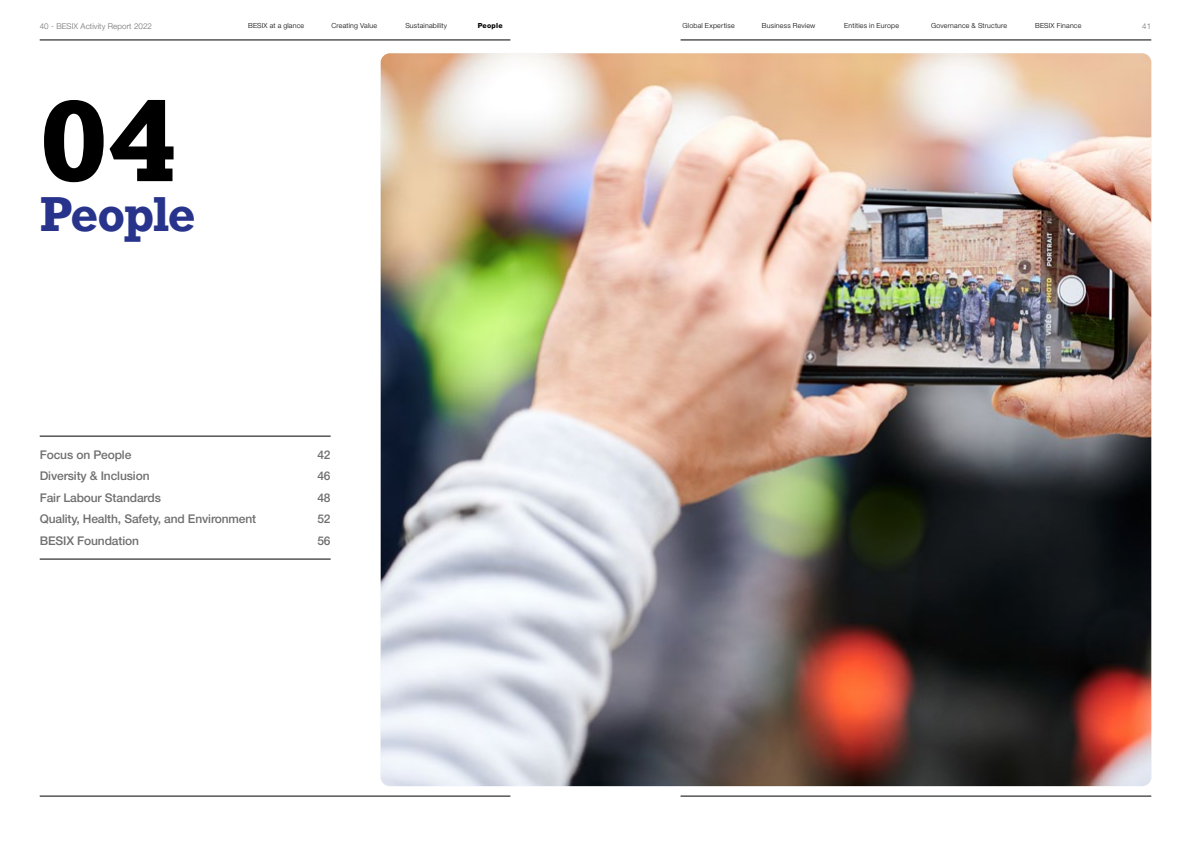
<style>
.page{position:relative;width:1191px;height:842px;background:#fff}
.page>*{position:absolute;margin:0;border:0;box-sizing:border-box;transform-origin:0 0}
.t1{font:700 108.4px "Rockwell";color:#000}
.t2{font:700 46.1px "Rockwell";letter-spacing:-.03em;color:#28348b}
.t3{font:500 12px "Helvetica Neue LT Std";letter-spacing:-.01em;color:#706f6f}
.t4{font:300 8px "Helvetica Neue LT Std";letter-spacing:.01em;color:#706f6f}
.t5{font:300 7px "Helvetica Neue LT Std";letter-spacing:.03em;color:#000}
.t6{font:800 7px "Helvetica Neue LT Std";letter-spacing:.03em;color:#000}
</style>
<div class="page">
<hr style="left:40px;top:40px;width:470px;height:1px;background:#000">
<hr style="left:680px;top:40px;width:471px;height:1px;background:#000">
<hr style="left:40px;top:796px;width:470px;height:1px;background:#000">
<hr style="left:680px;top:796px;width:471px;height:1px;background:#000">
<img style="left:381px;top:53px;width:770px;height:733px">
<hr style="left:40px;top:436px;width:291px;height:1px;background:#000">
<hr style="left:40px;top:559px;width:291px;height:1px;background:#000">
<p class="t4" style="left:40px;top:21px;width:114px">40 - BESIX Activity Report 2022</p>
<p class="t5" style="left:248px;top:21px;width:58px">BESIX at a glance</p>
<p class="t5" style="left:331px;top:21px;width:47px">Creating Value</p>
<p class="t5" style="left:405px;top:21px;width:43px">Sustainability</p>
<p class="t6" style="left:478px;top:21px;width:26px">People</p>
<p class="t5" style="left:682px;top:21px;width:54px">Global Expertise</p>
<p class="t5" style="left:762px;top:21px;width:55px">Business Review</p>
<p class="t5" style="left:844px;top:21px;width:56px">Entities in Europe</p>
<p class="t5" style="left:931px;top:21px;width:78px">Governance &amp; Structure</p>
<p class="t5" style="left:1035px;top:21px;width:48px">BESIX Finance</p>
<p class="t4" style="left:1142px;top:21px;width:10px">41</p>
<h1 class="t1" style="left:40px;top:72px;width:138px">04</h1>
<h2 class="t2" style="left:40px;top:184px;width:157px">People</h2>
<h3 class="t3" style="left:40px;top:447px;width:93px">Focus on People</h3>
<h3 class="t3" style="left:317px;top:447px;width:15px">42</h3>
<h3 class="t3" style="left:40px;top:469px;width:111px">Diversity &amp; Inclusion</h3>
<h3 class="t3" style="left:317px;top:469px;width:15px">46</h3>
<h3 class="t3" style="left:40px;top:490px;width:123px">Fair Labour Standards</h3>
<h3 class="t3" style="left:317px;top:490px;width:15px">48</h3>
<h3 class="t3" style="left:40px;top:512px;width:218px">Quality, Health, Safety, and Environment</h3>
<h3 class="t3" style="left:317px;top:512px;width:15px">52</h3>
<h3 class="t3" style="left:40px;top:533px;width:101px">BESIX Foundation</h3>
<h3 class="t3" style="left:317px;top:533px;width:15px">56</h3>
</div>
